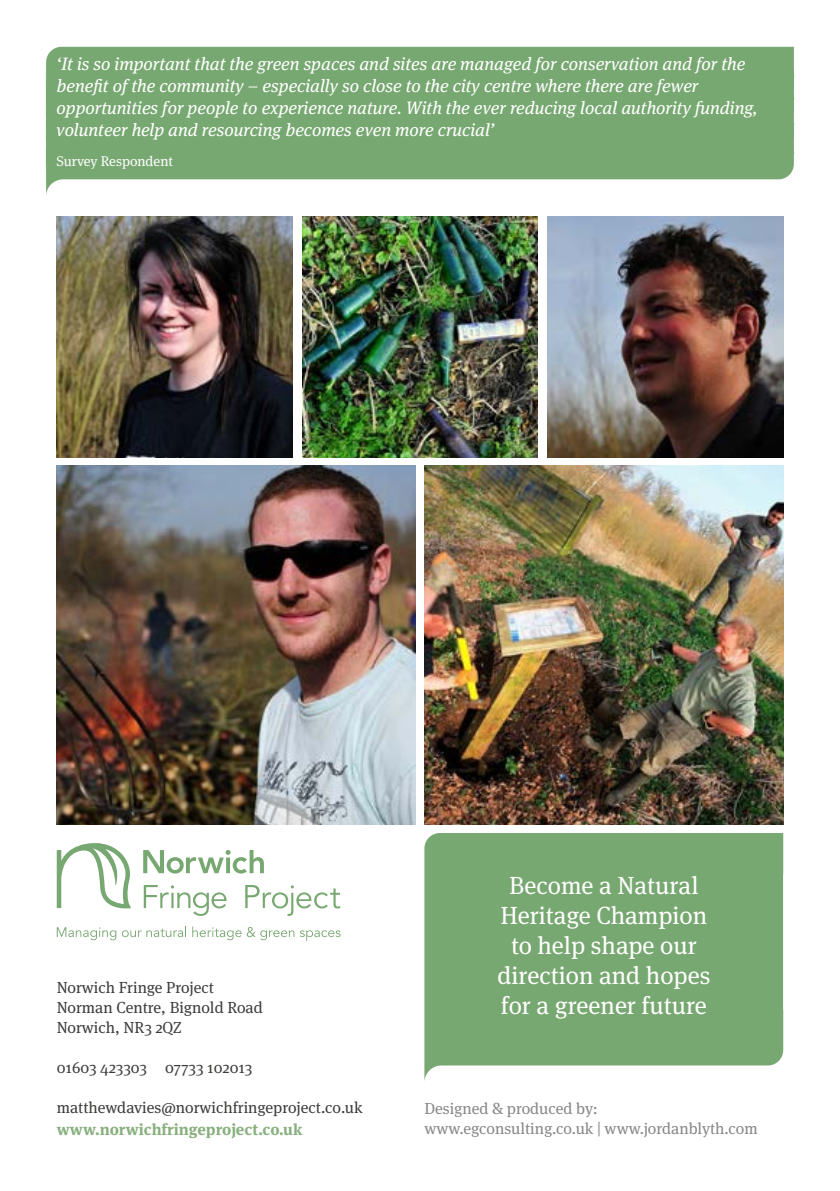
<style>
.page{position:relative;width:840px;height:1191px;background:#fff}
.page>*{position:absolute;margin:0;border:0;box-sizing:border-box;transform-origin:0 0}
.t1{font:24.8px/30px "Meta Serif";color:#fff;text-align:center}
.t2{font:italic 18px/22px "Meta Serif";color:#fff}
.t3{font:16px/20px "Meta Serif";color:#3c3c3b}
.t4{font:16px/20px "Meta Serif";color:#878787}
.t5{font:700 16px "Meta Serif";color:#88b07e}
.t6{font:14px "Meta Serif";color:#fff}
</style>
<div class="page">
<svg style="left:46px;top:167px;width:747px;height:28px"></svg>
<div style="left:46px;top:47px;width:747px;height:22px;background:#78a871"></div>
<div style="left:46px;top:142px;width:747px;height:25px;background:#78a871"></div>
<div style="left:46px;top:69px;width:747px;height:73px;background:#78a871"></div>
<img style="left:57px;top:217px;width:235px;height:240px">
<img style="left:57px;top:466px;width:358px;height:358px">
<img style="left:302px;top:217px;width:235px;height:240px">
<img style="left:424px;top:466px;width:358px;height:358px">
<img style="left:547px;top:217px;width:235px;height:240px">
<svg style="left:57px;top:927px;width:59px;height:13px"></svg>
<svg style="left:122px;top:926px;width:64px;height:11px"></svg>
<svg style="left:192px;top:926px;width:102px;height:14px"></svg>
<svg style="left:300px;top:930px;width:40px;height:11px"></svg>
<svg style="left:57px;top:843px;width:74px;height:65px"></svg>
<svg style="left:144px;top:885px;width:196px;height:31px"></svg>
<svg style="left:143px;top:850px;width:121px;height:23px"></svg>
<div style="left:424px;top:833px;width:358px;height:248px;background:#78a871"></div>
<p class="t2" style="left:57px;top:51px;width:702px">‘It is so important that the green spaces and sites are managed for conservation and for the benefit of the community – especially so close to the city centre where there are fewer opportunities for people to experience nature. With the ever reducing local authority funding, volunteer help and resourcing becomes even more crucial’</p>
<p class="t6" style="left:57px;top:149px;width:118px">Survey Respondent</p>
<p class="t3" style="left:57px;top:975px;width:207px">Norwich Fringe Project<br>Norman Centre, Bignold Road<br>Norwich, NR3 2QZ</p>
<p class="t3" style="left:57px;top:1055px;width:197px">01603 423303 07733 102013</p>
<p class="t3" style="left:57px;top:1095px;width:307px">matthewdavies@norwichfringeproject.co.uk</p>
<p class="t5" style="left:57px;top:1115px;width:247px">www.norwichfringeproject.co.uk</p>
<h1 class="t1" style="left:497px;top:867px;width:214px">Become a Natural<br>Heritage Champion to help shape our direction and hopes for a greener future</h1>
<p class="t4" style="left:424px;top:1096px;width:334px">Designed &amp; produced by: www.egconsulting.co.uk | www.jordanblyth.com</p>
</div>
